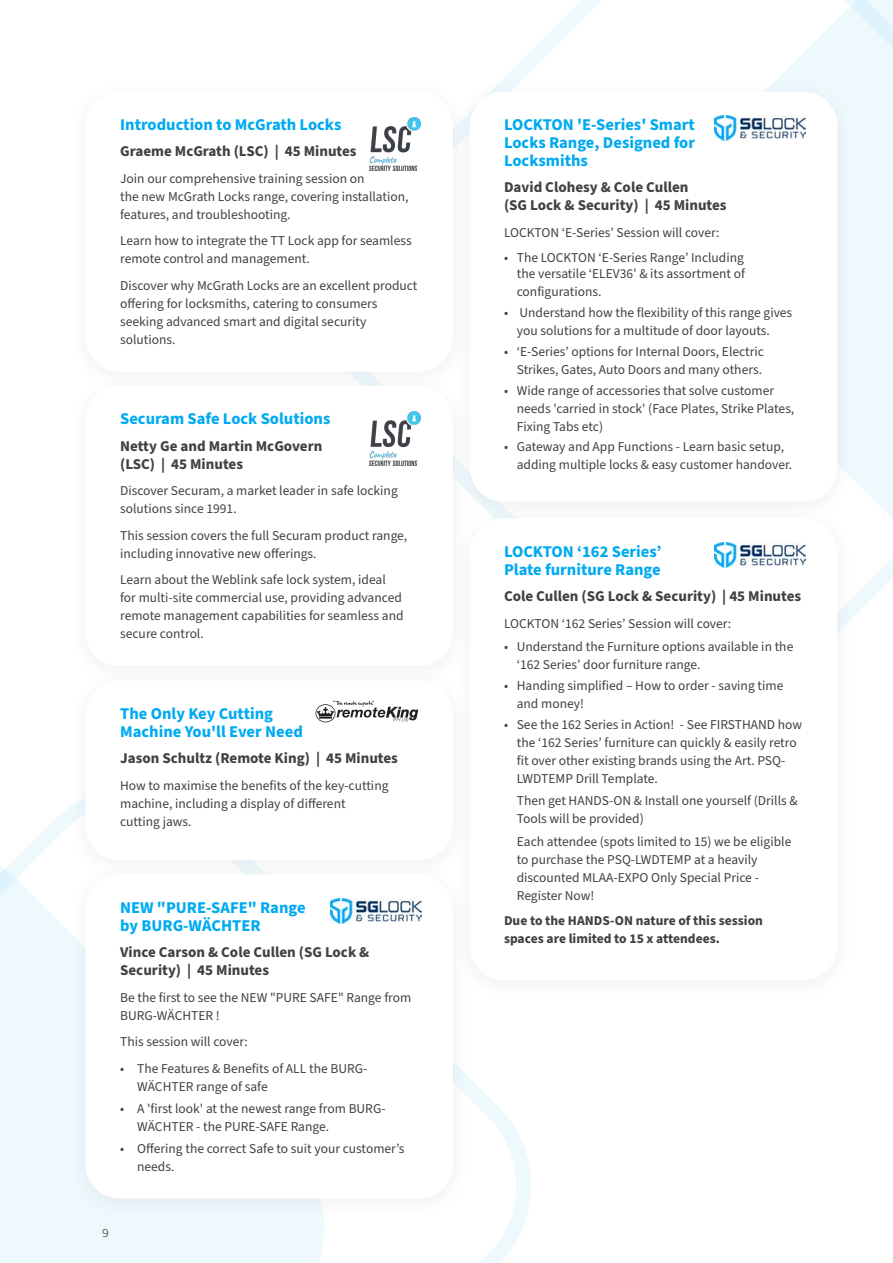
<style>
.page{position:relative;width:893px;height:1263px;background:#fff}
.page>*{position:absolute;margin:0;border:0;box-sizing:border-box;transform-origin:0 0}
._8_12_Content_gray_Source_Sans_Pro{font:700 16.5px/18px "Source Sans Pro";color:#00aaf0}
._8_12_Content_gray_Source_Sans_Pro-2{font:700 15px/18px "Source Sans Pro";color:#414141}
._8_12_Content_gray_Source_Sans_Pro-3{font:13.5px/18px "Source Sans Pro";color:#414141}
.Paragraph_Style_1{font:700 13.5px/18px "Source Sans Pro";color:#414141}
._8_Content_gray_R_Titillium_Web{font:12px "Titillium Web";color:#5b605a}
</style>
<div class="page">
<svg style="left:505px;top:0;width:388px;height:614px"></svg>
<svg style="left:0;top:809px;width:531px;height:454px"></svg>
<img style="left:370px;top:117px;width:50px;height:54px">
<div style="left:67px;top:372px;width:405px;height:317px;background:#fafafa"></div>
<div style="left:85px;top:386px;width:368px;height:280px;background:#fff;border-radius:34px"></div>
<img style="left:370px;top:412px;width:50px;height:53px">
<div style="left:67px;top:666px;width:405px;height:217px;background:#f8f9f9"></div>
<div style="left:85px;top:680px;width:368px;height:180px;background:#fff;border-radius:34px"></div>
<svg style="left:316px;top:700px;width:102px;height:22px"></svg>
<div style="left:67px;top:860px;width:405px;height:361px;background:#231f20;opacity:.07"></div>
<div style="left:85px;top:874px;width:368px;height:324px;background:#fff;border-radius:34px"></div>
<img style="left:330px;top:899px;width:91px;height:24px">
<div style="left:451px;top:77px;width:405px;height:448px;background:#231f20;opacity:.07"></div>
<div style="left:470px;top:91px;width:367px;height:411px;background:#fff;border-radius:34px"></div>
<img style="left:715px;top:116px;width:91px;height:24px">
<div style="left:451px;top:504px;width:405px;height:499px;background:#fafafa"></div>
<div style="left:470px;top:518px;width:367px;height:462px;background:#fff;border-radius:34px"></div>
<img style="left:715px;top:543px;width:91px;height:24px">
<p class="_8_12_Content_gray_Source_Sans_Pro" style="left:120px;top:116px;width:223px">Introduction to McGrath Locks</p>
<p class="_8_12_Content_gray_Source_Sans_Pro-2" style="left:120px;top:143px;width:238px">Graeme McGrath (LSC) | 45 Minutes</p>
<p class="_8_12_Content_gray_Source_Sans_Pro-3" style="left:120px;top:170px;width:290px">Join our comprehensive training session on<br>the new McGrath Locks range, covering installation, features, and troubleshooting.</p>
<p class="_8_12_Content_gray_Source_Sans_Pro-3" style="left:120px;top:232px;width:293px">Learn how to integrate the TT Lock app for seamless remote control and management.</p>
<p class="_8_12_Content_gray_Source_Sans_Pro-3" style="left:120px;top:277px;width:299px">Discover why McGrath Locks are an excellent product offering for locksmiths, catering to consumers seeking advanced smart and digital security solutions.</p>
<p class="_8_12_Content_gray_Source_Sans_Pro" style="left:120px;top:410px;width:212px">Securam Safe Lock Solutions</p>
<p class="_8_12_Content_gray_Source_Sans_Pro-2" style="left:120px;top:437px;width:204px">Netty Ge and Martin McGovern (LSC) | 45 Minutes</p>
<p class="_8_12_Content_gray_Source_Sans_Pro-3" style="left:120px;top:482px;width:279px">Discover Securam, a market leader in safe locking solutions since 1991.</p>
<p class="_8_12_Content_gray_Source_Sans_Pro-3" style="left:120px;top:527px;width:289px">This session covers the full Securam product range, including innovative new offerings.</p>
<p class="_8_12_Content_gray_Source_Sans_Pro-3" style="left:120px;top:571px;width:285px">Learn about the Weblink safe lock system, ideal for multi-site commercial use, providing advanced remote management capabilities for seamless and secure control.</p>
<p class="_8_12_Content_gray_Source_Sans_Pro" style="left:120px;top:705px;width:184px">The Only Key Cutting<br>Machine You'll Ever Need</p>
<p class="_8_12_Content_gray_Source_Sans_Pro-2" style="left:120px;top:750px;width:279px">Jason Schultz (Remote King) | 45 Minutes</p>
<p class="_8_12_Content_gray_Source_Sans_Pro-3" style="left:120px;top:777px;width:270px">How to maximise the benefits of the key-cutting machine, including a display of different cutting jaws.</p>
<p class="_8_12_Content_gray_Source_Sans_Pro" style="left:120px;top:899px;width:187px">NEW "PURE-SAFE" Range by BURG-WÄCHTER</p>
<p class="_8_12_Content_gray_Source_Sans_Pro-2" style="left:120px;top:944px;width:251px">Vince Carson &amp; Cole Cullen (SG Lock &amp;<br>Security) | 45 Minutes</p>
<p class="_8_12_Content_gray_Source_Sans_Pro-3" style="left:120px;top:989px;width:293px">Be the first to see the NEW "PURE SAFE" Range from<br>BURG-WÄCHTER !</p>
<p class="_8_12_Content_gray_Source_Sans_Pro-3" style="left:120px;top:1033px;width:129px">This session will cover:</p>
<p class="_8_12_Content_gray_Source_Sans_Pro-3" style="left:137px;top:1060px;width:232px;text-indent:-17px">• The Features &amp; Benefits of ALL the BURG-<br>WÄCHTER range of safe</p>
<p class="_8_12_Content_gray_Source_Sans_Pro-3" style="left:137px;top:1100px;width:250px;text-indent:-17px">• A 'first look' at the newest range from BURG-<br>WÄCHTER - the PURE-SAFE Range.</p>
<p class="_8_12_Content_gray_Source_Sans_Pro-3" style="left:137px;top:1140px;width:269px;text-indent:-17px">• Offering the correct Safe to suit your customer’s needs.</p>
<p class="_8_Content_gray_R_Titillium_Web" style="left:102px;top:1224px;width:8px">9</p>
<p class="_8_12_Content_gray_Source_Sans_Pro" style="left:504px;top:116px;width:193px;text-align:justify">LOCKTON 'E-Series' Smart Locks Range, Designed for Locksmiths</p>
<p class="_8_12_Content_gray_Source_Sans_Pro-2" style="left:504px;top:179px;width:224px">David Clohesy &amp; Cole Cullen<br>(SG Lock &amp; Security) | 45 Minutes</p>
<p class="_8_12_Content_gray_Source_Sans_Pro-3" style="left:504px;top:224px;width:217px">LOCKTON ‘E-Series’ Session will cover:</p>
<p class="_8_12_Content_gray_Source_Sans_Pro-3" style="left:504px;top:250px;width:242px;line-height:16.5px;text-align:right">• The LOCKTON ‘E-Series Range’ Including the versatile ‘ELEV36’ &amp; its assortment of</p>
<p class="_8_12_Content_gray_Source_Sans_Pro-3" style="left:517px;top:283px;width:86px">configurations.</p>
<p class="_8_12_Content_gray_Source_Sans_Pro-3" style="left:517px;top:304px;width:277px;text-indent:-13px">• Understand how the flexibility of this range gives you solutions for a multitude of door layouts.</p>
<p class="_8_12_Content_gray_Source_Sans_Pro-3" style="left:504px;top:343px;width:261px;text-align:right">• ‘E-Series’ options for Internal Doors, Electric<br>Strikes, Gates, Auto Doors and many others.</p>
<p class="_8_12_Content_gray_Source_Sans_Pro-3" style="left:517px;top:382px;width:279px;text-indent:-13px">• Wide range of accessories that solve customer needs 'carried in stock' (Face Plates, Strike Plates,<br>Fixing Tabs etc)</p>
<p class="_8_12_Content_gray_Source_Sans_Pro-3" style="left:517px;top:438px;width:277px;text-indent:-13px">• Gateway and App Functions - Learn basic setup, adding multiple locks &amp; easy customer handover.</p>
<p class="_8_12_Content_gray_Source_Sans_Pro" style="left:504px;top:543px;width:159px">LOCKTON ‘162 Series’<br>Plate furniture Range</p>
<p class="_8_12_Content_gray_Source_Sans_Pro-2" style="left:504px;top:588px;width:299px">Cole Cullen (SG Lock &amp; Security) | 45 Minutes</p>
<p class="_8_12_Content_gray_Source_Sans_Pro-3" style="left:504px;top:615px;width:229px">LOCKTON ‘162 Series’ Session will cover:</p>
<p class="_8_12_Content_gray_Source_Sans_Pro-3" style="left:517px;top:638px;width:278px;text-indent:-13px">• Understand the Furniture options available in the ‘162 Series’ door furniture range.</p>
<p class="_8_12_Content_gray_Source_Sans_Pro-3" style="left:517px;top:677px;width:268px;text-indent:-13px">• Handing simplified – How to order - saving time and money!</p>
<p class="_8_12_Content_gray_Source_Sans_Pro-3" style="left:517px;top:716px;width:287px;text-indent:-13px">• See the 162 Series in Action! - See FIRSTHAND how the ‘162 Series’ furniture can quickly &amp; easily retro fit over other existing brands using the Art. PSQ-LWDTEMP Drill Template.</p>
<p class="_8_12_Content_gray_Source_Sans_Pro-3" style="left:517px;top:792px;width:282px">Then get HANDS-ON &amp; Install one yourself (Drills &amp;<br>Tools will be provided)</p>
<p class="_8_12_Content_gray_Source_Sans_Pro-3" style="left:517px;top:833px;width:276px">Each attendee (spots limited to 15) we be eligible to purchase the PSQ-LWDTEMP at a heavily discounted MLAA-EXPO Only Special Price - Register Now!</p>
<p class="Paragraph_Style_1" style="left:504px;top:912px;width:260px">Due to the HANDS-ON nature of this session spaces are limited to 15 x attendees.</p>
</div>
